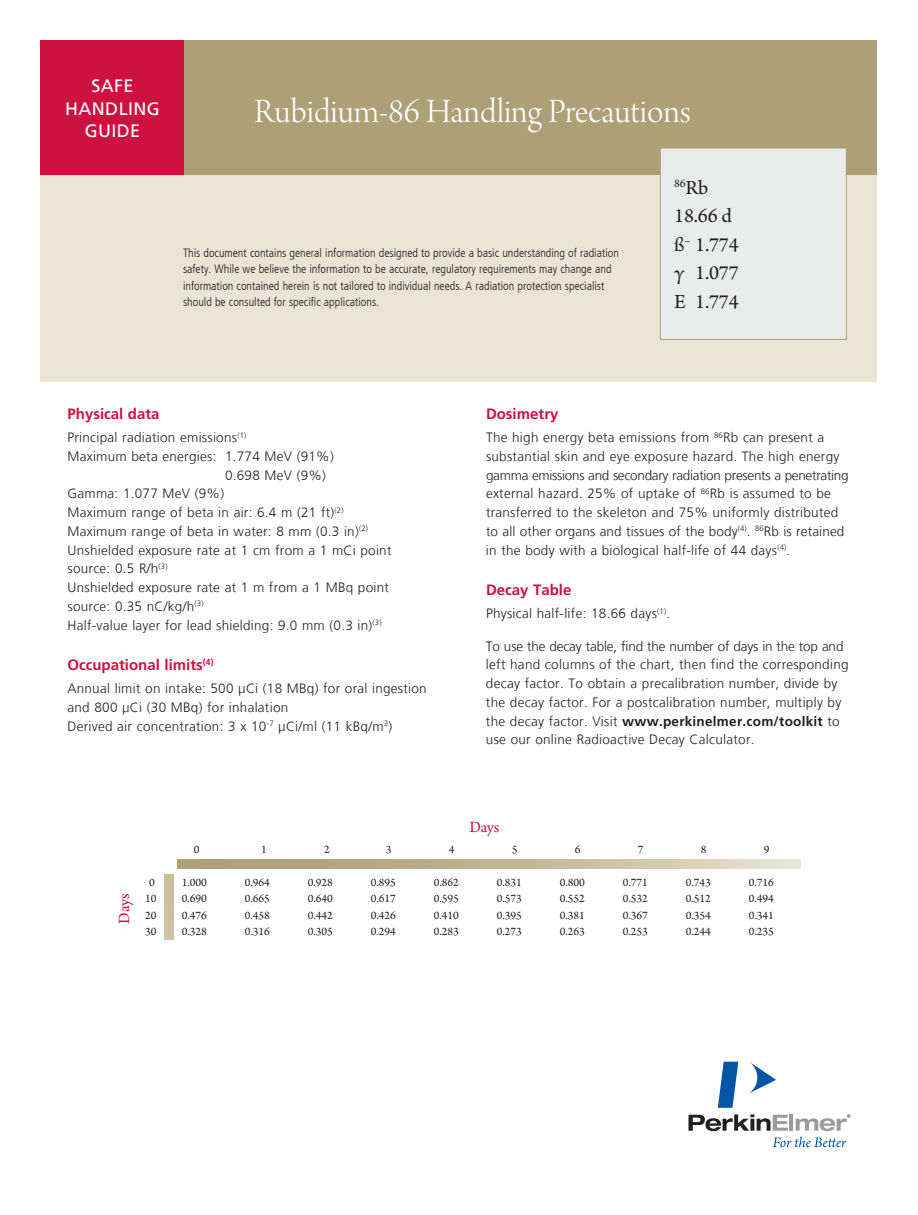
<style>
.page{position:relative;width:918px;height:1215px;background:#fff}
.page>*{position:absolute;margin:0;border:0;box-sizing:border-box;transform-origin:0 0}
.t1{font:36px "Arno Pro Light Display";color:#fff}
.t2{font:21px/28.5px "Arno Pro";letter-spacing:-.01em;color:#231f20}
.t3{font:18px/22.5px "Frutiger LT Com";letter-spacing:.02em;color:#fff;text-align:center}
.t4{font:16.5px "Arno Pro";letter-spacing:-.025em;color:#cd1141}
.t5{font:700 15px "Frutiger LT Com";color:#cd1141}
.t6{font:300 13.5px/18.8px "Frutiger LT Com";letter-spacing:.02em;color:#231f20}
.t7{font:12.3px "Arno Pro";color:#231f20}
.t8{font:300 condensed 12px/16.5px "Frutiger LT Com";color:#231f20}
.t9{font:12px "Arno Pro";letter-spacing:-.01em;color:#231f20}
.s1{font-size:21px}
.s2{font-weight:700}
</style>
<div class="page">
<div style="left:40px;top:40px;width:838px;height:342px;background:#e9e5d6"></div>
<div style="left:40px;top:40px;width:838px;height:136px;background:#aea076"></div>
<div style="left:40px;top:40px;width:144px;height:136px;background:#cd1141"></div>
<div style="left:660px;top:148px;width:186px;height:191px;background:#e9ecea"></div>
<div style="left:660px;top:148px;width:187px;height:192px;border:1px solid #aea076"></div>
<svg style="left:688px;top:1114px;width:100px;height:17px"></svg>
<hr style="left:790px;top:1114px;width:3px;height:17px;background:#999b9e">
<svg style="left:749px;top:1062px;width:27px;height:31px"></svg>
<svg style="left:718px;top:1062px;width:20px;height:46px"></svg>
<svg style="left:796px;top:1114px;width:54px;height:17px"></svg>
<svg style="left:773px;top:1137px;width:73px;height:10px"></svg>
<svg style="left:178px;top:859px;width:622px;height:9px"></svg>
<div style="left:165px;top:875px;width:9px;height:64px;background:#ccc1a3"></div>
<h3 class="t3" style="left:65px;top:75px;width:96px">SAFE<br>HANDLING<br>GUIDE</h3>
<h1 class="t1" style="left:254px;top:91px;width:438px">Rubidium-86 Handling Precautions</h1>
<p class="t8" style="left:183px;top:244px;width:437px">This document contains general information designed to provide a basic understanding of radiation safety. While we believe the information to be accurate, regulatory requirements may change and information contained herein is not tailored to individual needs. A radiation protection specialist should be consulted for specific applications.</p>
<p class="t7" style="left:674px;top:176px;width:36px">86<span class="s1">Rb</span></p>
<h2 class="t2" style="left:674px;top:203px;width:66px">18.66 d ß<sup>–</sup> 1.774 γ 1.077<br>E 1.774</h2>
<p class="t5" style="left:68px;top:405px;width:94px">Physical data</p>
<p class="t6" style="left:68px;top:428px;width:180px">Principal radiation emissions<sup>(1)</sup></p>
<p class="t6" style="left:68px;top:447px;width:268px">Maximum beta energies: 1.774 MeV (91%)</p>
<p class="t6" style="left:225px;top:466px;width:103px">0.698 MeV (9%)</p>
<p class="t6" style="left:68px;top:485px;width:158px">Gamma: 1.077 MeV (9%)</p>
<p class="t6" style="left:68px;top:503px;width:278px">Maximum range of beta in air: 6.4 m (21 ft)<sup>(2)</sup></p>
<p class="t6" style="left:67px;top:522px;width:302px">Maximum range of beta in water: 8 mm (0.3 in)<sup>(2)</sup></p>
<p class="t6" style="left:67px;top:541px;width:326px">Unshielded exposure rate at 1 cm from a 1 mCi point</p>
<p class="t6" style="left:67px;top:560px;width:102px">source: 0.5 R/h<sup>(3)</sup></p>
<p class="t6" style="left:68px;top:578px;width:323px">Unshielded exposure rate at 1 m from a 1 MBq point</p>
<p class="t6" style="left:68px;top:597px;width:138px">source: 0.35 nC/kg/h<sup>(3)</sup></p>
<p class="t6" style="left:68px;top:616px;width:316px">Half-value layer for lead shielding: 9.0 mm (0.3 in)<sup>(3)</sup></p>
<p class="t5" style="left:68px;top:656px;width:148px">Occupational limits<sup>(4)</sup></p>
<p class="t6" style="left:68px;top:680px;width:361px">Annual limit on intake: 500 µCi (18 MBq) for oral ingestion and 800 µCi (30 MBq) for inhalation<br>Derived air concentration: 3 x 10<sup>-7</sup> µCi/ml (11 kBq/m<sup>3</sup>)</p>
<p class="t5" style="left:486px;top:405px;width:74px">Dosimetry</p>
<p class="t6" style="left:486px;top:428px;width:364px">The high energy beta emissions from <sup>86</sup>Rb can present a substantial skin and eye exposure hazard. The high energy gamma emissions and secondary radiation presents a penetrating external hazard. 25% of uptake of <sup>86</sup>Rb is assumed to be transferred to the skeleton and 75% uniformly distributed to all other organs and tissues of the body<sup>(4)</sup>. <sup>86</sup>Rb is retained in the body with a biological half-life of 44 days<sup>(4)</sup>.</p>
<p class="t5" style="left:486px;top:581px;width:87px">Decay Table</p>
<p class="t6" style="left:486px;top:605px;width:186px">Physical half-life: 18.66 days<sup>(1)</sup>.</p>
<p class="t6" style="left:486px;top:637px;width:364px">To use the decay table, find the number of days in the top and left hand columns of the chart, then find the corresponding decay factor. To obtain a precalibration number, divide by the decay factor. For a postcalibration number, multiply by the decay factor. Visit <span class="s2">www.perkinelmer.com/toolkit</span> to use our online Radioactive Decay Calculator.</p>
<p class="t4" style="left:469px;top:818px;width:32px">Days</p>
<p class="t4" style="left:115px;top:924px;width:32px;rotate:-90deg">Days</p>
<p class="t9" style="left:194px;top:843px;width:7px">0</p>
<p class="t9" style="left:261px;top:843px;width:7px">1</p>
<p class="t9" style="left:324px;top:843px;width:7px">2</p>
<p class="t9" style="left:386px;top:843px;width:7px">3</p>
<p class="t9" style="left:449px;top:843px;width:7px">4</p>
<p class="t9" style="left:512px;top:843px;width:7px">5</p>
<p class="t9" style="left:575px;top:843px;width:7px">6</p>
<p class="t9" style="left:638px;top:843px;width:7px">7</p>
<p class="t9" style="left:701px;top:843px;width:7px">8</p>
<p class="t9" style="left:764px;top:843px;width:7px">9</p>
<p class="t9" style="left:149px;top:876px;width:7px">0</p>
<p class="t9" style="left:182px;top:876px;width:26px">1.000</p>
<p class="t9" style="left:245px;top:876px;width:26px">0.964</p>
<p class="t9" style="left:308px;top:876px;width:26px">0.928</p>
<p class="t9" style="left:371px;top:876px;width:26px">0.895</p>
<p class="t9" style="left:434px;top:876px;width:26px">0.862</p>
<p class="t9" style="left:497px;top:876px;width:26px">0.831</p>
<p class="t9" style="left:560px;top:876px;width:26px">0.800</p>
<p class="t9" style="left:623px;top:876px;width:26px">0.771</p>
<p class="t9" style="left:686px;top:876px;width:26px">0.743</p>
<p class="t9" style="left:749px;top:876px;width:26px">0.716</p>
<p class="t9" style="left:145px;top:892px;width:13px">10</p>
<p class="t9" style="left:182px;top:892px;width:26px">0.690</p>
<p class="t9" style="left:245px;top:892px;width:26px">0.665</p>
<p class="t9" style="left:308px;top:892px;width:26px">0.640</p>
<p class="t9" style="left:371px;top:892px;width:26px">0.617</p>
<p class="t9" style="left:434px;top:892px;width:26px">0.595</p>
<p class="t9" style="left:497px;top:892px;width:26px">0.573</p>
<p class="t9" style="left:560px;top:892px;width:26px">0.552</p>
<p class="t9" style="left:623px;top:892px;width:26px">0.532</p>
<p class="t9" style="left:686px;top:892px;width:26px">0.512</p>
<p class="t9" style="left:749px;top:892px;width:26px">0.494</p>
<p class="t9" style="left:145px;top:909px;width:13px">20</p>
<p class="t9" style="left:182px;top:909px;width:26px">0.476</p>
<p class="t9" style="left:245px;top:909px;width:26px">0.458</p>
<p class="t9" style="left:308px;top:909px;width:26px">0.442</p>
<p class="t9" style="left:371px;top:909px;width:26px">0.426</p>
<p class="t9" style="left:434px;top:909px;width:26px">0.410</p>
<p class="t9" style="left:497px;top:909px;width:26px">0.395</p>
<p class="t9" style="left:560px;top:909px;width:26px">0.381</p>
<p class="t9" style="left:623px;top:909px;width:26px">0.367</p>
<p class="t9" style="left:686px;top:909px;width:26px">0.354</p>
<p class="t9" style="left:749px;top:909px;width:26px">0.341</p>
<p class="t9" style="left:145px;top:925px;width:13px">30</p>
<p class="t9" style="left:182px;top:925px;width:26px">0.328</p>
<p class="t9" style="left:245px;top:925px;width:26px">0.316</p>
<p class="t9" style="left:308px;top:925px;width:26px">0.305</p>
<p class="t9" style="left:371px;top:925px;width:26px">0.294</p>
<p class="t9" style="left:434px;top:925px;width:26px">0.283</p>
<p class="t9" style="left:497px;top:925px;width:26px">0.273</p>
<p class="t9" style="left:560px;top:925px;width:26px">0.263</p>
<p class="t9" style="left:623px;top:925px;width:26px">0.253</p>
<p class="t9" style="left:686px;top:925px;width:26px">0.244</p>
<p class="t9" style="left:749px;top:925px;width:26px">0.235</p>
</div>
